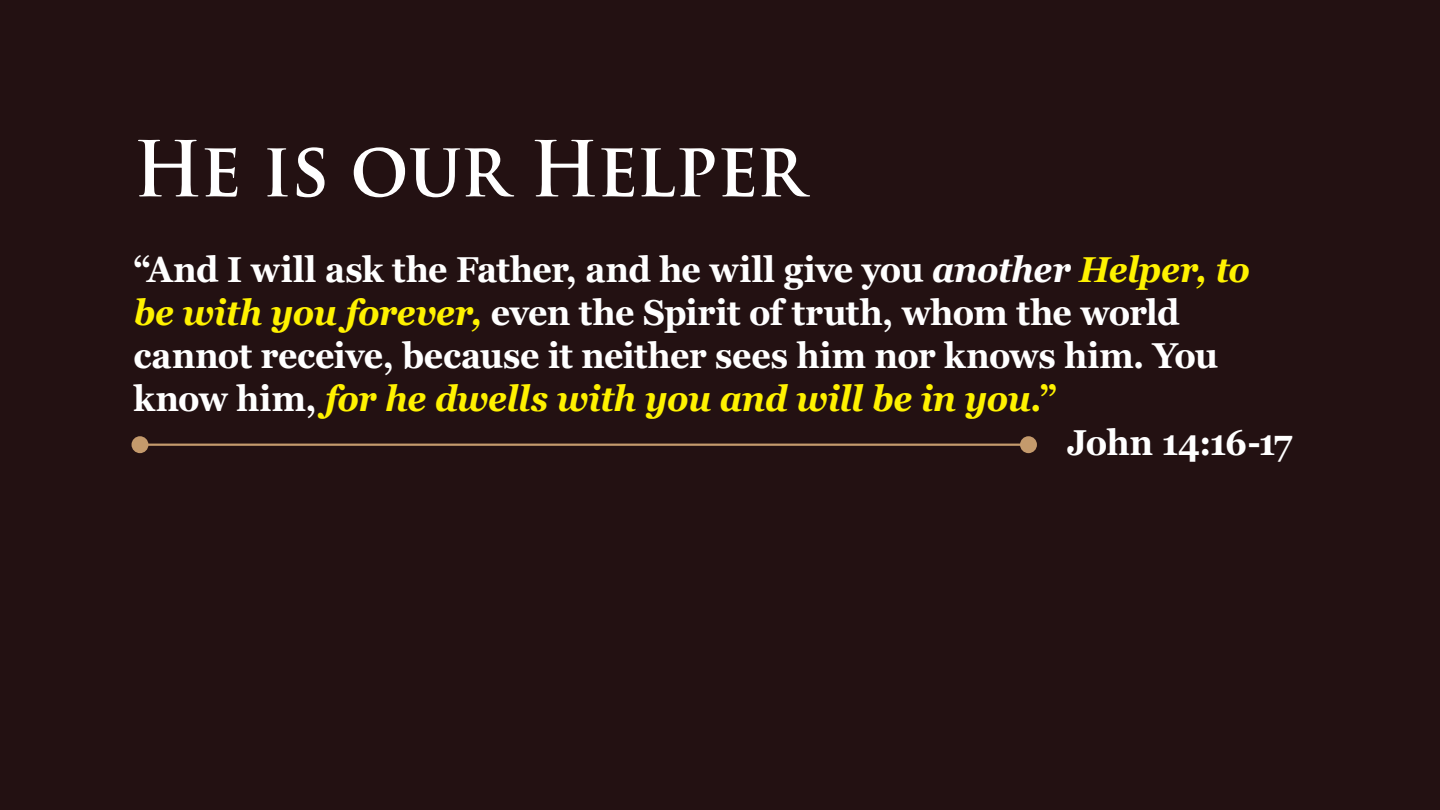
<style>
.page{position:relative;width:1440px;height:810px;background:#231112}
.page>*{position:absolute;margin:0;border:0;box-sizing:border-box;transform-origin:0 0}
.t1{font:700 75px "Trajan Pro";letter-spacing:-.02em;color:#fff;scale:.94 1}
.t2{font:700 36px "Georgia";letter-spacing:-.015em;color:#fff;scale:.94 1}
.t3{font:italic 700 36px "Georgia";letter-spacing:-.01em;color:#fff200;scale:.94 1}
.s1{font-style:italic}
.s2{font-style:italic;color:#fff200}
.s3{font-style:normal;color:#fff}
.s4{font-style:normal}
</style>
<div class="page">
<hr style="left:140px;top:444px;width:889px;height:2px;background:#c49a6c">
<div style="left:132px;top:436px;width:16px;height:17px;background:#c49a6c;border-radius:50%"></div>
<div style="left:1020px;top:436px;width:17px;height:17px;background:#c49a6c;border-radius:50%"></div>
<h1 class="t1" style="left:134px;top:122px;width:716px">He is our Helper</h1>
<p class="t2" style="left:134px;top:246px;width:1189px">“And I will ask the Father, and he will give you <span class="s1">another</span> <span class="s2">Helper, to</span></p>
<p class="t2" style="left:134px;top:289px;width:1114px"><span class="s2">be with you forever,</span> even the Spirit of truth, whom the world</p>
<p class="t2" style="left:134px;top:333px;width:1155px">cannot receive, because it neither sees him nor knows him. You</p>
<p class="t3" style="left:134px;top:376px;width:984px"><span class="s3">know him,</span> for he dwells with you and will be in you.<span class="s4">”</span></p>
<p class="t2" style="left:1067px;top:419px;width:241px">John 14:16-17</p>
</div>
